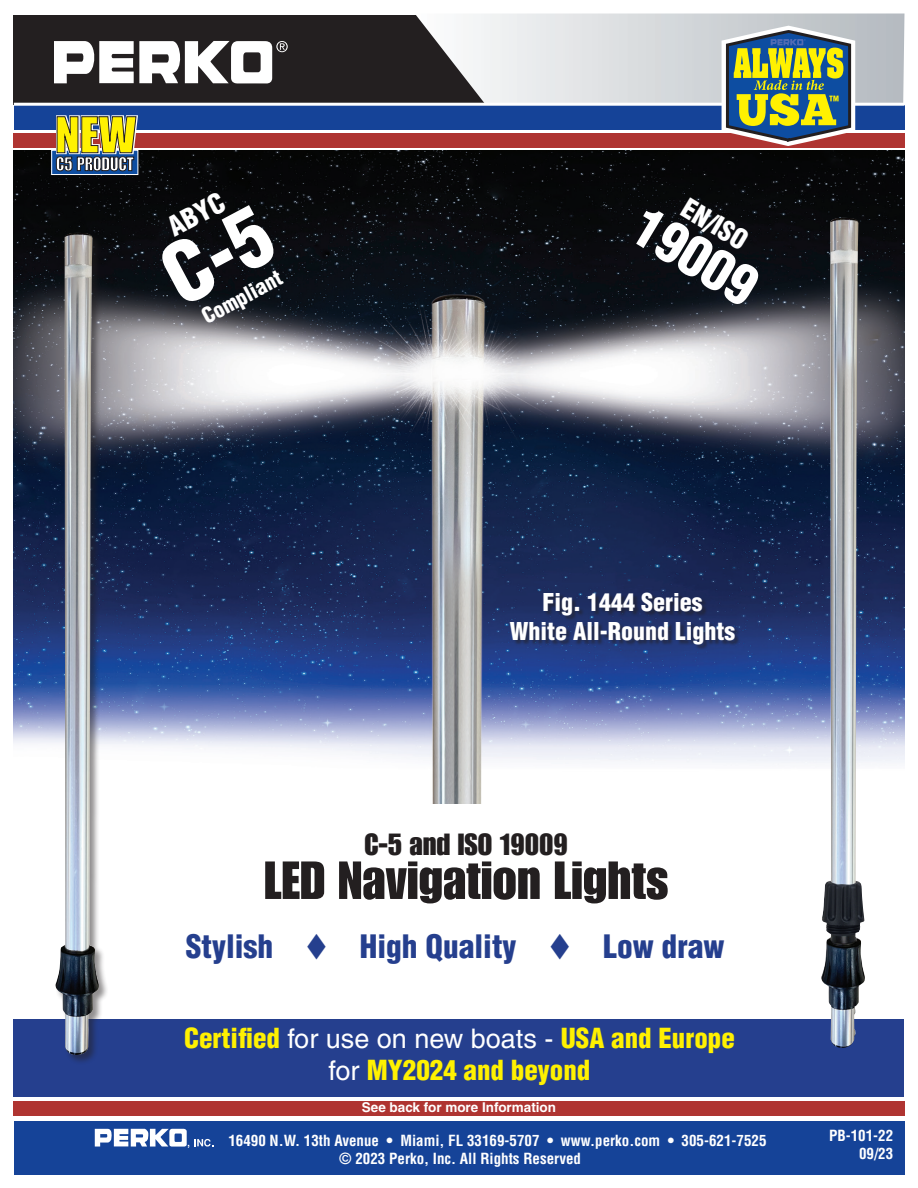
<style>
.page{position:relative;width:918px;height:1188px;background:#fff}
.page>*{position:absolute;margin:0;border:0;box-sizing:border-box;transform-origin:0 0}
.t1{font:900 condensed 53.85px "Helvetica LT Pro";color:#fff}
.t2{font:52.5px "Impact LT Std";color:#231f20}
.t3{font:900 condensed 31.5px "Helvetica LT Pro";color:#253f8e}
.t4{font:30px "Impact LT Std";color:#231f20}
.t5{font:900 condensed 27px "Helvetica LT Pro";color:#fff101}
.t6{font:900 condensed 27px "Helvetica LT Pro";color:#fff}
.t7{font:900 condensed 26.85px "Helvetica LT Pro";color:#fff}
.t8{font:900 condensed 24px "Helvetica LT Pro";color:#fff}
.t9{font:900 condensed 21px "Helvetica LT Pro";color:#fff}
.t10{font:700 condensed 15px "Helvetica LT Pro";color:#fff}
.t11{font:700 13.5px "Helvetica LT Pro";color:#fff}
.s1{font-weight:400;font-stretch:normal;color:#fff}
</style>
<div class="page">
<img style="left:14px;top:150px;width:890px;height:654px">
<div style="left:14px;top:1121px;width:890px;height:53px;background:#154398"></div>
<div style="left:14px;top:15px;width:518px;height:89px;background:#231f20"></div>
<svg style="left:54px;top:41px;width:234px;height:42px"></svg>
<div style="left:14px;top:106px;width:891px;height:24px;background:#154398"></div>
<hr style="left:14px;top:103px;width:891px;height:3px;background:#fff">
<div style="left:14px;top:133px;width:891px;height:14px;background:#af3431"></div>
<svg style="left:415px;top:14px;width:490px;height:132px"></svg>
<svg style="left:95px;top:1129px;width:119px;height:19px"></svg>
<div style="left:511px;top:593px;width:230px;height:57px;background:#231f20;opacity:.5"></div>
<div style="left:13px;top:1101px;width:891px;height:15px;background:#af3431"></div>
<div style="left:14px;top:1019px;width:890px;height:77px;background:#253f8e"></div>
<div style="left:55px;top:232px;width:54px;height:833px;background:#231f20;opacity:.5"></div>
<img style="left:55px;top:233px;width:44px;height:822px">
<img style="left:821px;top:218px;width:44px;height:830px">
<div style="left:51px;top:150px;width:87px;height:25px;border:1px solid #fff"></div>
<svg style="left:55px;top:115px;width:83px;height:60px;background:#a5a659"></svg>
<svg style="left:157px;top:204px;width:122px;height:103px;background:#0b0d12"></svg>
<p class="t6" style="left:162px;top:213px;width:62px;rotate:-28deg">ABYC</p>
<p class="t9" style="left:197px;top:306px;width:89px;rotate:-28deg">Compliant</p>
<p class="t7" style="left:693px;top:191px;width:73px;rotate:31deg">EN/ISO</p>
<p class="t1" style="left:655px;top:192px;width:136px;rotate:31deg">19009</p>
<p class="t8" style="left:542px;top:587px;width:161px">Fig. 1444 Series</p>
<p class="t8" style="left:510px;top:616px;width:227px">White All-Round Lights</p>
<p class="t4" style="left:364px;top:827px;width:205px">C-5 and ISO 19009</p>
<p class="t2" style="left:264px;top:850px;width:406px">LED Navigation Lights</p>
<p class="t3" style="left:186px;top:926px;width:540px">Stylish ▼ High Quality ▼ Low draw</p>
<p class="t5" style="left:184px;top:1021px;width:552px">Certified <span class="s1">for use on new boats -</span> USA and Europe</p>
<p class="t5" style="left:329px;top:1053px;width:263px"><span class="s1">for</span> MY2024 and beyond</p>
<p class="t11" style="left:362px;top:1099px;width:196px">See back for more Information</p>
<p class="t10" style="left:228px;top:1130px;width:540px">16490 N.W. 13th Avenue • Miami, FL 33169-5707 • www.perko.com • 305-621-7525</p>
<p class="t10" style="left:339px;top:1148px;width:243px">© 2023 Perko, Inc. All Rights Reserved</p>
<p class="t10" style="left:829px;top:1126px;width:66px">PB-101-22</p>
<p class="t10" style="left:859px;top:1144px;width:36px">09/23</p>
</div>
